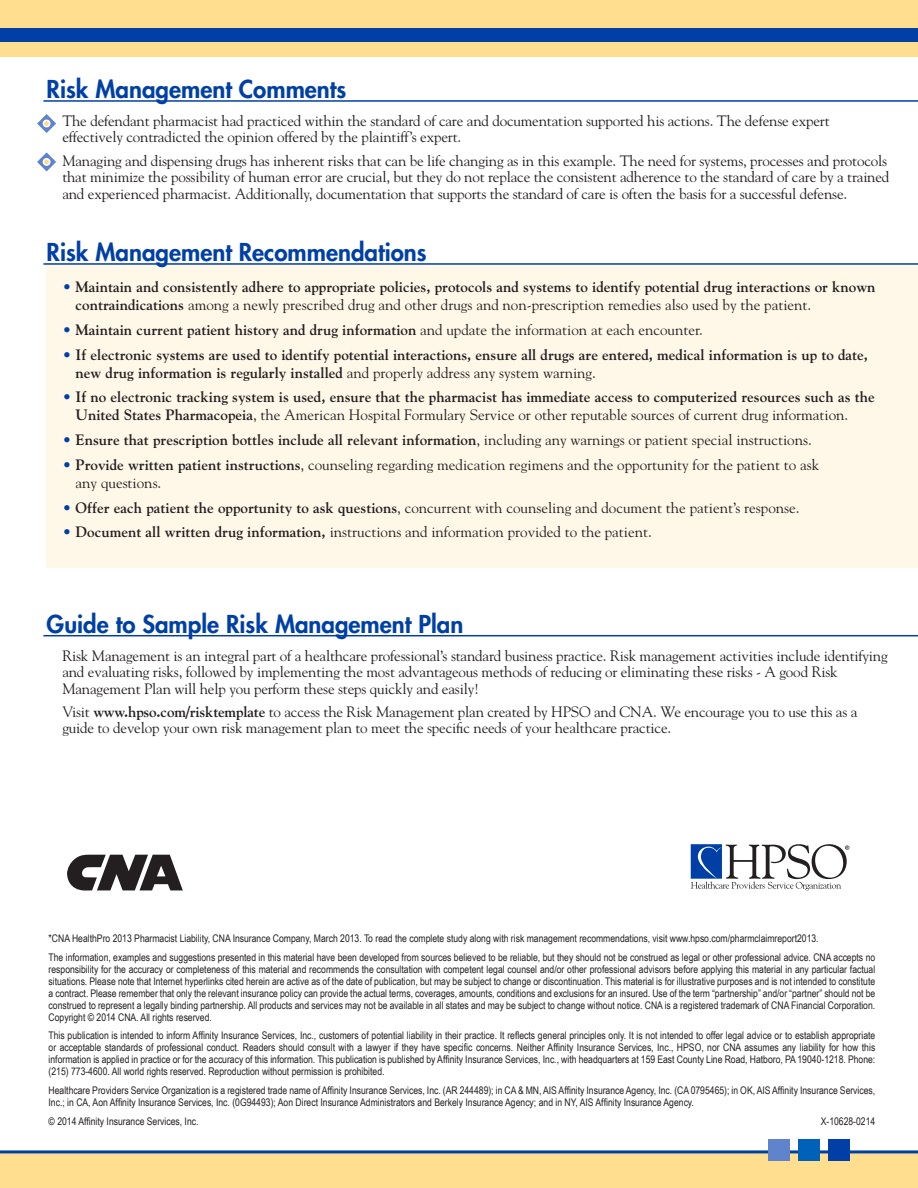
<style>
.page{position:relative;width:918px;height:1188px;background:#fff}
.page>*{position:absolute;margin:0;border:0;box-sizing:border-box;transform-origin:0 0}
.t1{font:800 24px "Futura";color:#0040a6}
.t2{font:15px/16.5px "Goudy";letter-spacing:-.01em;color:#231f20}
.t3{font:700 15px/18px "Goudy";color:#231f20}
.t4{font:10.5px/12px "Arial Narrow";color:#231f20;text-align:justify}
.s1{color:#0040a6}
.s2{font-weight:400}
.s3{font-weight:700;color:#0040a6}
.s4{font-weight:700}
</style>
<div class="page">
<div style="left:47px;top:265px;width:871px;height:303px;background:#fff8e9"></div>
<div style="left:0;top:1152px;width:918px;height:36px;background:#ffde8f"></div>
<div style="left:0;top:0;width:918px;height:56px;background:#ffde8f"></div>
<div style="left:0;top:28px;width:918px;height:14px;background:#0040a6"></div>
<hr style="left:0;top:1150px;width:918px;height:3px;background:#0040a6">
<div style="left:768px;top:1139px;width:22px;height:22px;background:#6084cb"></div>
<div style="left:798px;top:1139px;width:22px;height:22px;background:#0061b9"></div>
<div style="left:828px;top:1139px;width:21px;height:22px;background:#0040a6"></div>
<hr style="left:43px;top:100px;width:875px;height:2px;background:#0040a6">
<hr style="left:43px;top:635px;width:875px;height:1px;background:#0040a6">
<hr style="left:43px;top:263px;width:875px;height:2px;background:#0040a6">
<svg style="left:37px;top:114px;width:19px;height:19px"></svg>
<svg style="left:37px;top:152px;width:19px;height:19px"></svg>
<svg style="left:67px;top:855px;width:116px;height:36px"></svg>
<svg style="left:691px;top:844px;width:158px;height:47px"></svg>
<p class="t1" style="left:47px;top:74px;width:301px">Risk Management Comments</p>
<p class="t2" style="left:62px;top:112px;width:769px">The defendant pharmacist had practiced within the standard of care and documentation supported his actions. The defense expert effectively contradicted the opinion offered by the plaintiff’s expert.</p>
<p class="t2" style="left:62px;top:152px;width:829px">Managing and dispensing drugs has inherent risks that can be life changing as in this example. The need for systems, processes and protocols that minimize the possibility of human error are crucial, but they do not replace the consistent adherence to the standard of care by a trained and experienced pharmacist. Additionally, documentation that supports the standard of care is often the basis for a successful defense.</p>
<p class="t1" style="left:47px;top:237px;width:382px">Risk Management Recommendations</p>
<p class="t3" style="left:76px;top:278px;width:802px;text-indent:-13px"><span class="s1">•</span> Maintain and consistently adhere to appropriate policies, protocols and systems to identify potential drug interactions or known contraindications <span class="s2">among a newly prescribed drug and other drugs and non-prescription remedies also used by the patient.</span></p>
<p class="t3" style="left:62px;top:321px;width:642px"><span class="s1">•</span> Maintain current patient history and drug information <span class="s2">and update the information at each encounter.</span></p>
<p class="t3" style="left:76px;top:345px;width:794px;text-indent:-13px"><span class="s1">•</span> If electronic systems are used to identify potential interactions, ensure all drugs are entered, medical information is up to date, new drug information is regularly installed <span class="s2">and properly address any system warning.</span></p>
<p class="t3" style="left:76px;top:388px;width:801px;text-indent:-13px"><span class="s1">•</span> If no electronic tracking system is used, ensure that the pharmacist has immediate access to computerized resources such as the<br>United States Pharmacopeia<span class="s2">, the American Hospital Formulary Service or other reputable sources of current drug information.</span></p>
<p class="t3" style="left:62px;top:431px;width:751px"><span class="s1">•</span> Ensure that prescription bottles include all relevant information<span class="s2">, including any warnings or patient special instructions.</span></p>
<p class="t2" style="left:76px;top:456px;width:745px;line-height:18px;text-indent:-13px"><span class="s3">•</span> <span class="s4">Provide written patient instructions</span>, counseling regarding medication regimens and the opportunity for the patient to ask any questions.</p>
<p class="t2" style="left:62px;top:499px;width:739px"><span class="s3">•</span> <span class="s4">Offer each patient the opportunity to ask questions</span>, concurrent with counseling and document the patient’s response.</p>
<p class="t2" style="left:62px;top:524px;width:591px"><span class="s3">•</span> <span class="s4">Document all written drug information,</span> instructions and information provided to the patient.</p>
<p class="t1" style="left:47px;top:609px;width:418px">Guide to Sample Risk Management Plan</p>
<p class="t2" style="left:62px;top:647px;width:827px">Risk Management is an integral part of a healthcare professional’s standard business practice. Risk management activities include identifying and evaluating risks, followed by implementing the most advantageous methods of reducing or eliminating these risks - A good Risk<br>Management Plan will help you perform these steps quickly and easily!</p>
<p class="t2" style="left:62px;top:703px;width:797px">Visit <span class="s4">www.hpso.com/risktemplate</span> to access the Risk Management plan created by HPSO and CNA. We encourage you to use this as a guide to develop your own risk management plan to meet the specific needs of your healthcare practice.</p>
<p class="t4" style="left:49px;top:932px;width:772px">*CNA HealthPro 2013 Pharmacist Liability, CNA Insurance Company, March 2013. To read the complete study along with risk management recommendations, visit www.hpso.com/pharmclaimreport2013.</p>
<p class="t4" style="left:49px;top:951px;width:828px">The information, examples and suggestions presented in this material have been developed from sources believed to be reliable, but they should not be construed as legal or other professional advice. CNA accepts no responsibility for the accuracy or completeness of this material and recommends the consultation with competent legal counsel and/or other professional advisors before applying this material in any particular factual situations. Please note that Internet hyperlinks cited herein are active as of the date of publication, but may be subject to change or discontinuation. This material is for illustrative purposes and is not intended to constitute a contract. Please remember that only the relevant insurance policy can provide the actual terms, coverages, amounts, conditions and exclusions for an insured. Use of the term “partnership” and/or “partner” should not be construed to represent a legally binding partnership. All products and services may not be available in all states and may be subject to change without notice. CNA is a registered trademark of CNA Financial Corporation.<br>Copyright © 2014 CNA. All rights reserved.</p>
<p class="t4" style="left:49px;top:1030px;width:828px">This publication is intended to inform Affinity Insurance Services, Inc., customers of potential liability in their practice. It reflects general principles only. It is not intended to offer legal advice or to establish appropriate or acceptable standards of professional conduct. Readers should consult with a lawyer if they have specific concerns. Neither Affinity Insurance Services, Inc., HPSO, nor CNA assumes any liability for how this information is applied in practice or for the accuracy of this information. This publication is published by Affinity Insurance Services, Inc., with headquarters at 159 East County Line Road, Hatboro, PA 19040-1218. Phone: (215) 773-4600. All world rights reserved. Reproduction without permission is prohibited.</p>
<p class="t4" style="left:49px;top:1084px;width:828px">Healthcare Providers Service Organization is a registered trade name of Affinity Insurance Services, Inc. (AR 244489); in CA &amp; MN, AIS Affinity Insurance Agency, Inc. (CA 0795465); in OK, AIS Affinity Insurance Services,<br>Inc.; in CA, Aon Affinity Insurance Services, Inc. (0G94493); Aon Direct Insurance Administrators and Berkely Insurance Agency; and in NY, AIS Affinity Insurance Agency.</p>
<p class="t4" style="left:49px;top:1115px;width:151px">© 2014 Affinity Insurance Services, Inc.</p>
<p class="t4" style="left:821px;top:1115px;width:56px">X-10628-0214</p>
</div>
